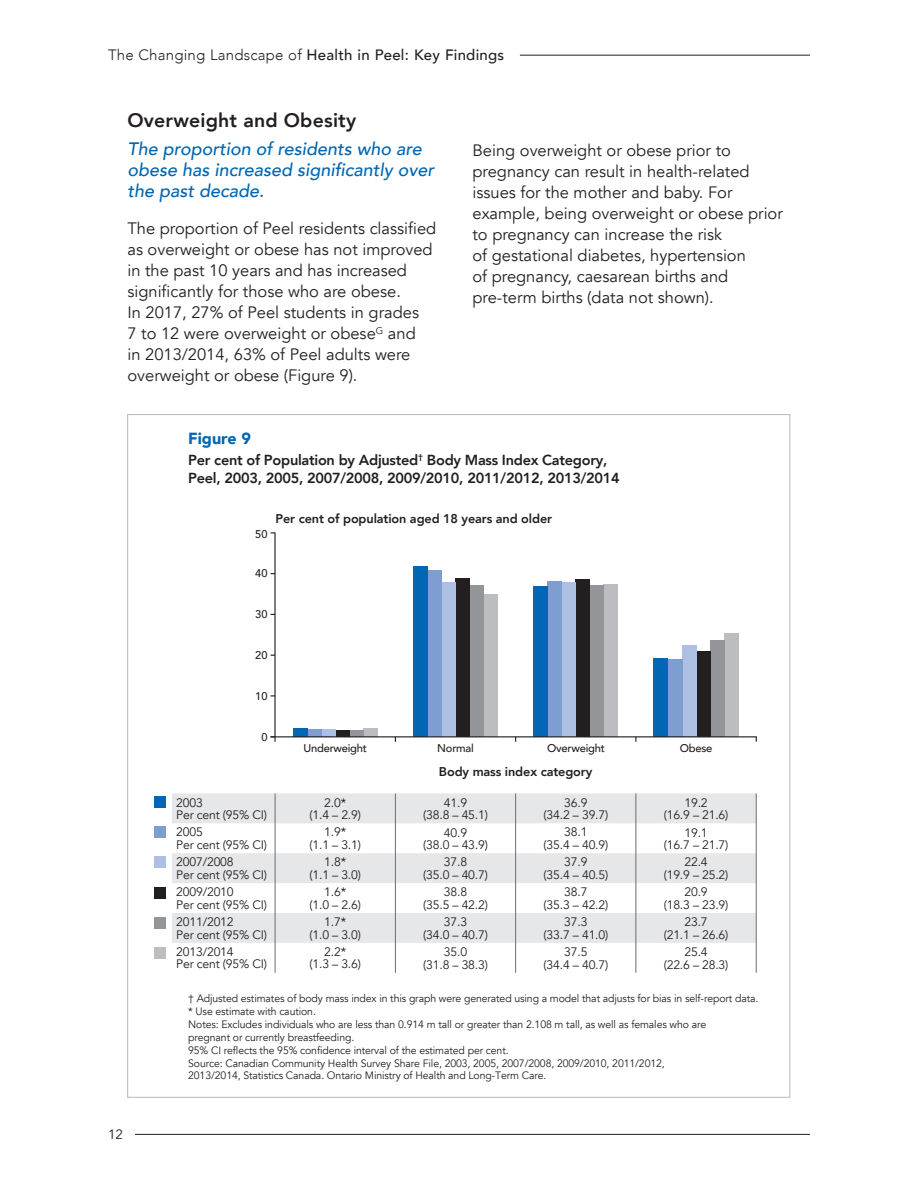
<style>
.page{position:relative;width:918px;height:1188px;background:#fff}
.page>*{position:absolute;margin:0;border:0;box-sizing:border-box;transform-origin:0 0}
.t1{font:800 19.5px "Avenir";letter-spacing:.01em;color:#231f20}
.t2{font:italic 500 18px/21px "Avenir";color:#0166b3}
.t3{font:16.5px/21px "Avenir";color:#231f20}
.t4{font:900 16.05px "Avenir";color:#0166b3}
.t5{font:500 15px "Avenir";letter-spacing:.015em;color:#231f20}
.t6{font:800 14.55px/17.4px "Avenir";letter-spacing:-.02em;color:#231f20}
.t7{font:13.5px "Avenir";color:#231f20}
.t8{font:800 12.75px "Avenir";letter-spacing:-.01em;color:#231f20}
.t9{font:12.3px/12.8px "Avenir";letter-spacing:-.015em;color:#231f20;text-align:center}
.t10{font:500 11.25px "Avenir";letter-spacing:-.02em;color:#231f20}
.t11{font:10.65px/12.9px "Avenir";letter-spacing:-.01em;color:#231f20}
.s1{font-weight:300}
</style>
<div class="page">
<hr style="left:135px;top:1134px;width:675px;height:1px;background:#231f20">
<hr style="left:520px;top:55px;width:290px;height:1px;background:#231f20">
<div style="left:363px;top:728px;width:14px;height:9px;background:#bcbdc0"></div>
<div style="left:484px;top:594px;width:14px;height:143px;background:#bcbdc0"></div>
<div style="left:604px;top:584px;width:14px;height:153px;background:#bcbdc0"></div>
<div style="left:724px;top:633px;width:14px;height:104px;background:#bcbdc0"></div>
<div style="left:349px;top:730px;width:14px;height:7px;background:#939598"></div>
<div style="left:470px;top:585px;width:14px;height:152px;background:#939598"></div>
<div style="left:590px;top:585px;width:14px;height:152px;background:#939598"></div>
<div style="left:710px;top:640px;width:14px;height:97px;background:#939598"></div>
<div style="left:335px;top:730px;width:14px;height:7px;background:#231f20"></div>
<div style="left:455px;top:579px;width:15px;height:158px;background:#231f20"></div>
<div style="left:576px;top:579px;width:14px;height:158px;background:#231f20"></div>
<div style="left:696px;top:651px;width:14px;height:86px;background:#231f20"></div>
<div style="left:321px;top:729px;width:14px;height:8px;background:#adbfe2"></div>
<div style="left:441px;top:583px;width:14px;height:154px;background:#adbfe2"></div>
<div style="left:562px;top:582px;width:14px;height:155px;background:#adbfe2"></div>
<div style="left:682px;top:645px;width:14px;height:92px;background:#adbfe2"></div>
<div style="left:307px;top:729px;width:14px;height:8px;background:#7e9ed2"></div>
<div style="left:427px;top:570px;width:14px;height:167px;background:#7e9ed2"></div>
<div style="left:548px;top:581px;width:14px;height:156px;background:#7e9ed2"></div>
<div style="left:668px;top:659px;width:14px;height:78px;background:#7e9ed2"></div>
<div style="left:293px;top:729px;width:14px;height:8px;background:#0166b3"></div>
<div style="left:413px;top:566px;width:14px;height:171px;background:#0166b3"></div>
<div style="left:534px;top:586px;width:14px;height:151px;background:#0166b3"></div>
<div style="left:654px;top:658px;width:14px;height:79px;background:#0166b3"></div>
<hr style="left:274px;top:532px;width:2px;height:205px;background:#231f20">
<svg style="left:271px;top:737px;width:5px;height:5px"></svg>
<hr style="left:271px;top:736px;width:486px;height:1px;background:#231f20">
<div style="left:172px;top:793px;width:584px;height:30px;background:#e6e7e9"></div>
<div style="left:172px;top:853px;width:584px;height:30px;background:#e6e7e9"></div>
<div style="left:172px;top:913px;width:584px;height:30px;background:#e6e7e9"></div>
<hr style="left:275px;top:793px;width:1px;height:180px;background:#6c6d70">
<hr style="left:395px;top:793px;width:1px;height:180px;background:#6c6d70">
<hr style="left:515px;top:793px;width:1px;height:180px;background:#6c6d70">
<hr style="left:635px;top:793px;width:1px;height:180px;background:#6c6d70">
<hr style="left:756px;top:793px;width:1px;height:180px;background:#6c6d70">
<div style="left:154px;top:796px;width:12px;height:11px;background:#0166b3"></div>
<div style="left:154px;top:827px;width:12px;height:11px;background:#7e9ed2"></div>
<div style="left:154px;top:857px;width:12px;height:11px;background:#adbfe2"></div>
<div style="left:154px;top:887px;width:12px;height:11px;background:#231f20"></div>
<div style="left:154px;top:917px;width:12px;height:11px;background:#939598"></div>
<div style="left:154px;top:947px;width:12px;height:12px;background:#bcbdc0"></div>
<p class="t5" style="left:108px;top:42px;width:398px"><span class="s1">The Changing Landscape of</span> Health in Peel: Key Findings</p>
<p class="t1" style="left:127px;top:106px;width:230px">Overweight and Obesity</p>
<p class="t2" style="left:127px;top:139px;width:308px">The proportion of residents who are obese has increased significantly over the past decade.</p>
<p class="t3" style="left:127px;top:219px;width:310px">The proportion of Peel residents classified as overweight or obese has not improved in the past 10 years and has increased significantly for those who are obese.<br>In 2017, 27% of Peel students in grades<br>7 to 12 were overweight or obese<sup>G</sup> and<br>in 2013/2014, 63% of Peel adults were overweight or obese (Figure 9).</p>
<p class="t3" style="left:473px;top:140px;width:312px">Being overweight or obese prior to pregnancy can result in health-related issues for the mother and baby. For example, being overweight or obese prior to pregnancy can increase the risk<br>of gestational diabetes, hypertension<br>of pregnancy, caesarean births and pre-term births (data not shown).</p>
<p class="t4" style="left:188px;top:424px;width:64px">Figure 9</p>
<p class="t6" style="left:188px;top:451px;width:433px">Per cent of Population by Adjusted<sup>†</sup> Body Mass Index Category,<br>Peel, 2003, 2005, 2007/2008, 2009/2010, 2011/2012, 2013/2014</p>
<p class="t8" style="left:275px;top:508px;width:278px">Per cent of population aged 18 years and older</p>
<p class="t10" style="left:255px;top:524px;width:14px">50</p>
<p class="t10" style="left:255px;top:564px;width:14px">40</p>
<p class="t10" style="left:255px;top:604px;width:14px">30</p>
<p class="t10" style="left:255px;top:645px;width:14px">20</p>
<p class="t10" style="left:255px;top:686px;width:14px">10</p>
<p class="t10" style="left:261px;top:727px;width:8px">0</p>
<p class="t9" style="left:176px;top:796px;width:92px;text-align:left">2003<br>Per cent (95% CI)</p>
<p class="t9" style="left:176px;top:826px;width:92px;text-align:left">2005<br>Per cent (95% CI)</p>
<p class="t9" style="left:176px;top:856px;width:92px;text-align:left">2007/2008<br>Per cent (95% CI)</p>
<p class="t9" style="left:176px;top:886px;width:92px;text-align:left">2009/2010<br>Per cent (95% CI)</p>
<p class="t9" style="left:176px;top:916px;width:92px;text-align:left">2011/2012<br>Per cent (95% CI)</p>
<p class="t9" style="left:176px;top:945px;width:92px;text-align:left">2013/2014<br>Per cent (95% CI)</p>
<p class="t10" style="left:303px;top:738px;width:65px">Underweight</p>
<p class="t10" style="left:437px;top:738px;width:38px">Normal</p>
<p class="t10" style="left:547px;top:738px;width:59px">Overweight</p>
<p class="t10" style="left:680px;top:738px;width:34px">Obese</p>
<p class="t9" style="left:310px;top:796px;width:53px">2.0*<br>(1.4 – 2.9)</p>
<p class="t9" style="left:310px;top:826px;width:53px">1.9*<br>(1.1 – 3.1)</p>
<p class="t9" style="left:310px;top:856px;width:53px">1.8*<br>(1.1 – 3.0)</p>
<p class="t9" style="left:310px;top:886px;width:53px">1.6*<br>(1.0 – 2.6)</p>
<p class="t9" style="left:310px;top:916px;width:53px">1.7*<br>(1.0 – 3.0)</p>
<p class="t9" style="left:310px;top:945px;width:53px">2.2*<br>(1.3 – 3.6)</p>
<p class="t8" style="left:439px;top:762px;width:155px">Body mass index category</p>
<p class="t9" style="left:423px;top:796px;width:66px">41.9<br>(38.8 – 45.1)</p>
<p class="t9" style="left:423px;top:826px;width:66px">40.9<br>(38.0 – 43.9)</p>
<p class="t9" style="left:423px;top:856px;width:66px">37.8<br>(35.0 – 40.7)</p>
<p class="t9" style="left:423px;top:886px;width:66px">38.8<br>(35.5 – 42.2)</p>
<p class="t9" style="left:423px;top:916px;width:66px">37.3<br>(34.0 – 40.7)</p>
<p class="t9" style="left:423px;top:945px;width:66px">35.0<br>(31.8 – 38.3)</p>
<p class="t9" style="left:544px;top:796px;width:66px">36.9<br>(34.2 – 39.7)</p>
<p class="t9" style="left:544px;top:826px;width:66px">38.1<br>(35.4 – 40.9)</p>
<p class="t9" style="left:544px;top:856px;width:66px">37.9<br>(35.4 – 40.5)</p>
<p class="t9" style="left:544px;top:886px;width:66px">38.7<br>(35.3 – 42.2)</p>
<p class="t9" style="left:544px;top:916px;width:66px">37.3<br>(33.7 – 41.0)</p>
<p class="t9" style="left:544px;top:945px;width:66px">37.5<br>(34.4 – 40.7)</p>
<p class="t9" style="left:664px;top:796px;width:66px">19.2<br>(16.9 – 21.6)</p>
<p class="t9" style="left:664px;top:826px;width:66px">19.1<br>(16.7 – 21.7)</p>
<p class="t9" style="left:664px;top:856px;width:66px">22.4<br>(19.9 – 25.2)</p>
<p class="t9" style="left:664px;top:886px;width:66px">20.9<br>(18.3 – 23.9)</p>
<p class="t9" style="left:664px;top:916px;width:66px">23.7<br>(21.1 – 26.6)</p>
<p class="t9" style="left:664px;top:946px;width:66px">25.4<br>(22.6 – 28.3)</p>
<p class="t7" style="left:108px;top:1126px;width:17px">12</p>
<p class="t11" style="left:188px;top:992px;width:572px">† Adjusted estimates of body mass index in this graph were generated using a model that adjusts for bias in self-report data. * Use estimate with caution.<br>Notes: Excludes individuals who are less than 0.914 m tall or greater than 2.108 m tall, as well as females who are<br>pregnant or currently breastfeeding.<br>95% CI reflects the 95% confidence interval of the estimated per cent.<br>Source: Canadian Community Health Survey Share File, 2003, 2005, 2007/2008, 2009/2010, 2011/2012,<br>2013/2014, Statistics Canada. Ontario Ministry of Health and Long-Term Care.</p>
</div>
